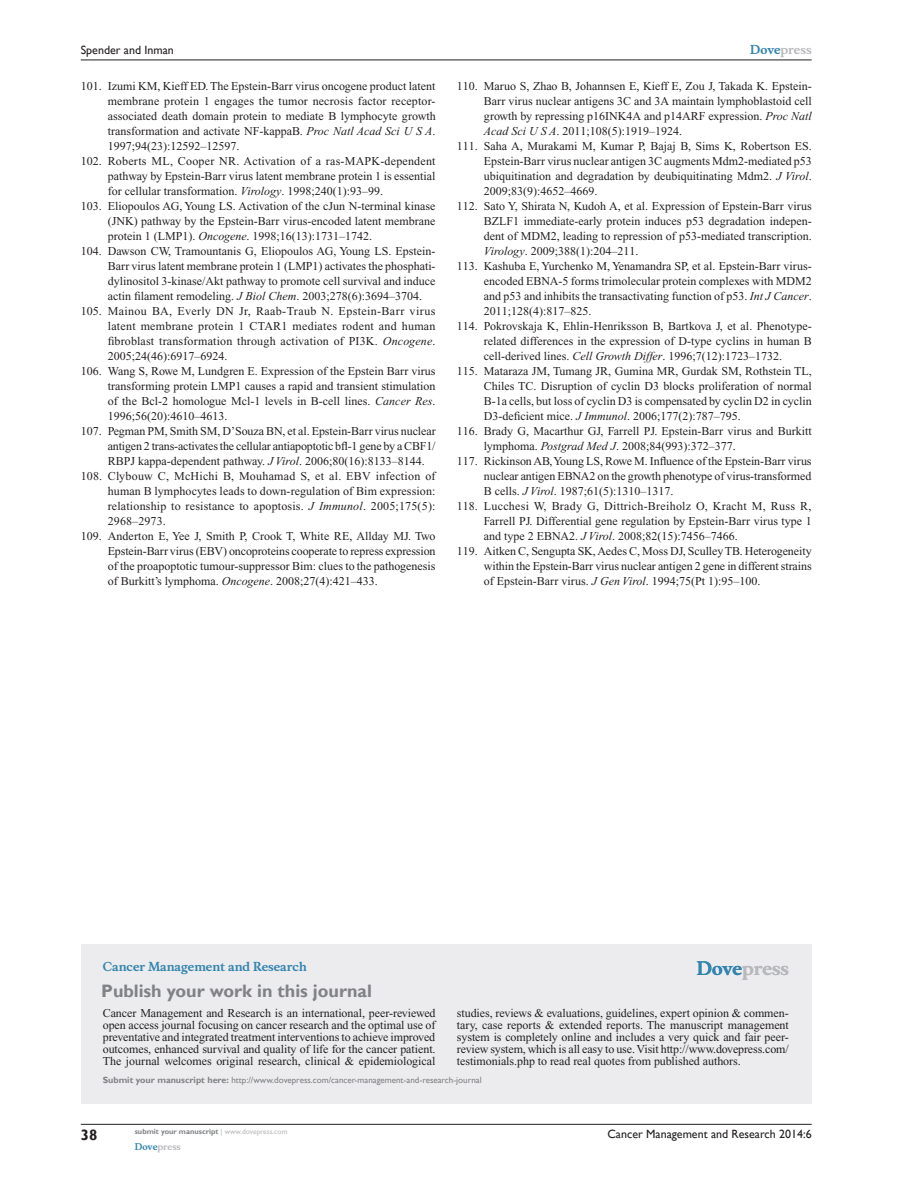
<style>
.page{position:relative;width:918px;height:1188px;background:#fff}
.page>*{position:absolute;margin:0;border:0;box-sizing:border-box;transform-origin:0 0}
.PromBx-H1{font:700 18px "Gill Sans";color:#808285}
.PromBx-Brand{font:700 18px "Musee";color:#b8b9bc}
.t1{font:700 15px "Gill Sans";color:#231f20}
.RefNL3{font:12px/15px "Times New Roman";color:#231f20;text-align:justify}
.PromBx-Tx{font:12px/12px "Times New Roman";letter-spacing:-.005em;color:#231f20;text-align:justify}
.t2{font:12px "Gill Sans";color:#231f20}
.PromBx-JrnlName{font:700 12px "Musee";color:#3485ae}
.t3{font:700 12px "Musee";color:#b8b9bc}
.PromBx-SubmitMssWebA{font:9px "Gill Sans";color:#808285}
.t4{font:700 9px "Musee";color:#b8b9bc}
.t5{font:700 7.5px "Gill Sans";color:#808285}
.s1{font-style:italic}
.s2{color:#3485ae}
.s3{font-weight:700}
.s4{font-weight:400;color:#b8b9bc}
</style>
<div class="page">
<div style="left:81px;top:944px;width:731px;height:159px;background:#ececee"></div>
<hr style="left:81px;top:1124px;width:731px;height:1px;background:#231f20">
<hr style="left:81px;top:60px;width:731px;height:1px;background:#231f20">
<p class="t2" style="left:81px;top:43px;width:95px">Spender and Inman</p>
<p class="RefNL3" style="left:108px;top:79px;width:330px;text-indent:-27px">101. Izumi KM, Kieff ED. The Epstein-Barr virus oncogene product latent membrane protein 1 engages the tumor necrosis factor receptor&shy;associated death domain protein to mediate B lymphocyte growth transformation and activate NF-kappaB. <span class="s1">Proc Natl Acad Sci U S A</span>.<br>1997;94(23):12592–12597.</p>
<p class="RefNL3" style="left:108px;top:154px;width:329px;text-indent:-27px">102. Roberts ML, Cooper NR. Activation of a ras-MAPK-dependent pathway by Epstein-Barr virus latent membrane protein 1 is essential for cellular transformation. <span class="s1">Virology</span>. 1998;240(1):93–99.</p>
<p class="RefNL3" style="left:108px;top:199px;width:329px;text-indent:-27px">103. Eliopoulos AG, Young LS. Activation of the cJun N-terminal kinase (JNK) pathway by the Epstein-Barr virus-encoded latent membrane protein 1 (LMP1). <span class="s1">Oncogene</span>. 1998;16(13):1731–1742.</p>
<p class="RefNL3" style="left:108px;top:244px;width:329px;text-indent:-27px">104. Dawson CW, Tramountanis G, Eliopoulos AG, Young LS. Epstein-Barr virus latent membrane protein 1 (LMP1) activates the phosphati&shy;dylinositol 3-kinase/Akt pathway to promote cell survival and induce actin filament remodeling. <span class="s1">J Biol Chem</span>. 2003;278(6):3694–3704.</p>
<p class="RefNL3" style="left:108px;top:304px;width:329px;text-indent:-27px">105. Mainou BA, Everly DN Jr, Raab-Traub N. Epstein-Barr virus latent membrane protein 1 CTAR1 mediates rodent and human fibroblast transformation through activation of PI3K. <span class="s1">Oncogene</span>.<br>2005;24(46):6917–6924.</p>
<p class="RefNL3" style="left:108px;top:364px;width:329px;text-indent:-27px">106. Wang S, Rowe M, Lundgren E. Expression of the Epstein Barr virus transforming protein LMP1 causes a rapid and transient stimulation of the Bcl-2 homologue Mcl-1 levels in B-cell lines. <span class="s1">Cancer Res</span>.<br>1996;56(20):4610–4613.</p>
<p class="RefNL3" style="left:108px;top:424px;width:329px;text-indent:-27px">107. Pegman PM, Smith SM, D’Souza BN, et al. Epstein-Barr virus nuclear antigen 2 trans-activates the cellular antiapoptotic bfl-1 gene by a CBF1/ RBPJ kappa-dependent pathway. <span class="s1">J Virol</span>. 2006;80(16):8133–8144.</p>
<p class="RefNL3" style="left:108px;top:469px;width:329px;text-indent:-27px">108. Clybouw C, McHichi B, Mouhamad S, et al. EBV infection of human B lymphocytes leads to down-regulation of Bim expression: relationship to resistance to apoptosis. <span class="s1">J Immunol</span>. 2005;175(5):<br>2968–2973.</p>
<p class="RefNL3" style="left:108px;top:529px;width:329px;text-indent:-27px">109. Anderton E, Yee J, Smith P, Crook T, White RE, Allday MJ. Two Epstein-Barr virus (EBV) oncoproteins cooperate to repress expression of the proapoptotic tumour-suppressor Bim: clues to the pathogenesis of Burkitt’s lymphoma. <span class="s1">Oncogene</span>. 2008;27(4):421–433.</p>
<p class="t3" style="left:750px;top:43px;width:63px"><span class="s2">Dove</span>press</p>
<p class="RefNL3" style="left:484px;top:79px;width:329px;text-indent:-27px">110. Maruo S, Zhao B, Johannsen E, Kieff E, Zou J, Takada K. Epstein-Barr virus nuclear antigens 3C and 3A maintain lymphoblastoid cell growth by repressing p16INK4A and p14ARF expression. <span class="s1">Proc Natl Acad Sci U S A</span>. 2011;108(5):1919–1924.</p>
<p class="RefNL3" style="left:484px;top:139px;width:329px;text-indent:-27px">111. Saha A, Murakami M, Kumar P, Bajaj B, Sims K, Robertson ES.<br>Epstein-Barr virus nuclear antigen 3C augments Mdm2-mediated p53 ubiquitination and degradation by deubiquitinating Mdm2. <span class="s1">J Virol</span>.<br>2009;83(9):4652–4669.</p>
<p class="RefNL3" style="left:484px;top:199px;width:329px;text-indent:-27px">112. Sato Y, Shirata N, Kudoh A, et al. Expression of Epstein-Barr virus BZLF1 immediate-early protein induces p53 degradation indepen&shy;dent of MDM2, leading to repression of p53-mediated transcription.<br><span class="s1">Virology</span>. 2009;388(1):204–211.</p>
<p class="RefNL3" style="left:484px;top:259px;width:329px;text-indent:-27px">113. Kashuba E, Yurchenko M, Yenamandra SP, et al. Epstein-Barr virus&shy;encoded EBNA-5 forms trimolecular protein complexes with MDM2 and p53 and inhibits the transactivating function of p53. <span class="s1">Int J Cancer</span>.<br>2011;128(4):817–825.</p>
<p class="RefNL3" style="left:484px;top:319px;width:329px;text-indent:-27px">114. Pokrovskaja K, Ehlin-Henriksson B, Bartkova J, et al. Phenotype&shy;related differences in the expression of D-type cyclins in human B cell-derived lines. <span class="s1">Cell Growth Differ</span>. 1996;7(12):1723–1732.</p>
<p class="RefNL3" style="left:484px;top:364px;width:329px;text-indent:-27px">115. Mataraza JM, Tumang JR, Gumina MR, Gurdak SM, Rothstein TL, Chiles TC. Disruption of cyclin D3 blocks proliferation of normal B-1a cells, but loss of cyclin D3 is compensated by cyclin D2 in cyclin D3-deficient mice. <span class="s1">J Immunol</span>. 2006;177(2):787–795.</p>
<p class="RefNL3" style="left:484px;top:424px;width:329px;text-indent:-27px">116. Brady G, Macarthur GJ, Farrell PJ. Epstein-Barr virus and Burkitt lymphoma. <span class="s1">Postgrad Med J</span>. 2008;84(993):372–377.</p>
<p class="RefNL3" style="left:484px;top:454px;width:329px;text-indent:-27px">117. Rickinson AB, Young LS, Rowe M. Influence of the Epstein-Barr virus nuclear antigen EBNA2 on the growth phenotype of virus-transformed B cells. <span class="s1">J Virol</span>. 1987;61(5):1310–1317.</p>
<p class="RefNL3" style="left:484px;top:499px;width:329px;text-indent:-27px">118. Lucchesi W, Brady G, Dittrich-Breiholz O, Kracht M, Russ R, Farrell PJ. Differential gene regulation by Epstein-Barr virus type 1 and type 2 EBNA2. <span class="s1">J Virol</span>. 2008;82(15):7456–7466.</p>
<p class="RefNL3" style="left:484px;top:544px;width:329px;text-indent:-27px">119. Aitken C, Sengupta SK, Aedes C, Moss DJ, Sculley TB. Heterogeneity within the Epstein-Barr virus nuclear antigen 2 gene in different strains of Epstein-Barr virus. <span class="s1">J Gen Virol</span>. 1994;75(Pt 1):95–100.</p>
<p class="PromBx-JrnlName" style="left:103px;top:959px;width:206px">Cancer Management and Research</p>
<p class="PromBx-H1" style="left:101px;top:980px;width:272px">Publish your work in this journal</p>
<p class="PromBx-Brand" style="left:697px;top:958px;width:94px"><span class="s2">Dove</span>press</p>
<p class="PromBx-Tx" style="left:103px;top:1007px;width:334px">Cancer Management and Research is an international, peer-reviewed open access journal focusing on cancer research and the optimal use of preventative and integrated treatment interventions to achieve improved outcomes, enhanced survival and quality of life for the cancer patient.<br>The journal welcomes original research, clinical &amp; epidemiological</p>
<p class="PromBx-Tx" style="left:457px;top:1007px;width:334px">studies, reviews &amp; evaluations, guidelines, expert opinion &amp; commen&shy;tary, case reports &amp; extended reports. The manuscript management system is completely online and includes a very quick and fair peer&shy;review system, which is all easy to use. Visit http://www.dovepress.com/ testimonials.php to read real quotes from published authors.</p>
<p class="PromBx-SubmitMssWebA" style="left:103px;top:1075px;width:380px"><span class="s3">Submit your manuscript here:</span> http://www.dovepress.com/cancer-management-and-research-journal</p>
<p class="t1" style="left:81px;top:1126px;width:18px">38</p>
<p class="t5" style="left:135px;top:1127px;width:154px">submit your manuscript <span class="s4">| www.dovepress.com</span></p>
<p class="t4" style="left:135px;top:1141px;width:48px"><span class="s2">Dove</span>press</p>
<p class="t2" style="left:607px;top:1127px;width:206px">Cancer Management and Research 2014:6</p>
</div>
